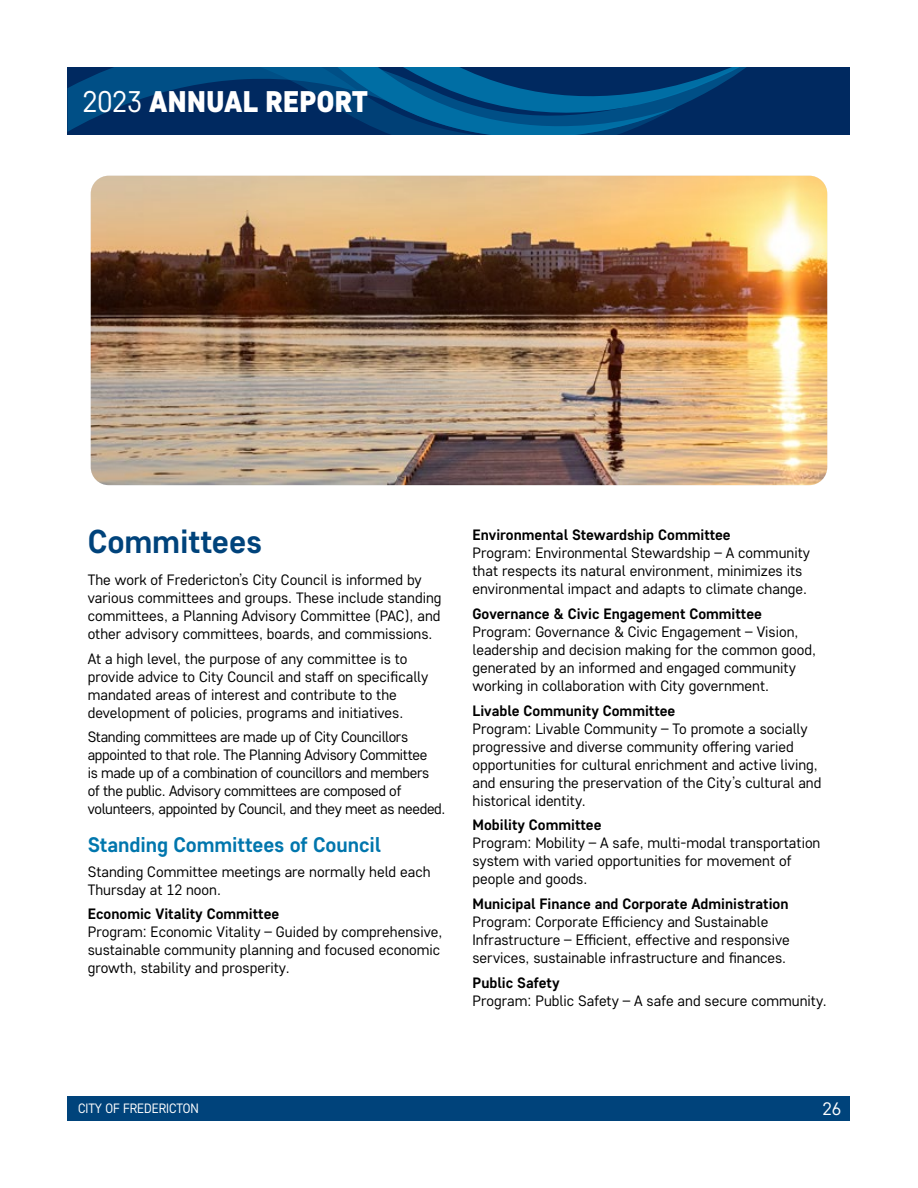
<style>
.page{position:relative;width:918px;height:1188px;background:#fff}
.page>*{position:absolute;margin:0;border:0;box-sizing:border-box;transform-origin:0 0}
.t1{font:700 33px "Core Sans D55";letter-spacing:-.005em;color:#00437b}
.t2{font:900 29.85px "Core Sans D75";letter-spacing:-.005em;color:#fff;scale:.96 1}
.t3{font:700 21px "Core Sans D55";letter-spacing:-.005em;color:#0076ad}
.t4{font:18px "Core Sans D35";color:#fff}
.t5{font:15px/18px "Core Sans D35";color:#000}
.t6{font:15px/18px "Core Sans D35";letter-spacing:-.02em;color:#000}
.t7{font:700 15px "Core Sans D55";color:#000}
.t8{font:13.5px "Core Sans D35";letter-spacing:-.005em;color:#fff;scale:.96 1}
.s1{font-family:"Core Sans D35";font-weight:400}
</style>
<div class="page">
<svg style="left:68px;top:68px;width:782px;height:67px;background:#003e74"></svg>
<div style="left:68px;top:1096px;width:782px;height:24px;background:#00437b"></div>
<img style="left:91px;top:176px;width:736px;height:309px">
<h2 class="t2" style="left:82px;top:82px;width:299px"><span class="s1">2023</span> ANNUAL REPORT</h2>
<h1 class="t1" style="left:88px;top:520px;width:176px">Committees</h1>
<p class="t5" style="left:88px;top:570px;width:355px">The work of Fredericton’s City Council is informed by various committees and groups. These include standing committees, a Planning Advisory Committee (PAC), and other advisory committees, boards, and commissions.</p>
<p class="t5" style="left:88px;top:649px;width:342px">At a high level, the purpose of any committee is to provide advice to City Council and staff on specifically mandated areas of interest and contribute to the development of policies, programs and initiatives.</p>
<p class="t6" style="left:88px;top:728px;width:359px">Standing committees are made up of City Councillors appointed to that role. The Planning Advisory Committee<br>is made up of a combination of councillors and members<br>of the public. Advisory committees are composed of volunteers, appointed by Council, and they meet as needed.</p>
<h3 class="t3" style="left:88px;top:831px;width:295px">Standing Committees of Council</h3>
<p class="t5" style="left:88px;top:862px;width:344px">Standing Committee meetings are normally held each<br>Thursday at 12 noon.</p>
<p class="t7" style="left:88px;top:904px;width:193px">Economic Vitality Committee</p>
<p class="t5" style="left:88px;top:923px;width:356px">Program: Economic Vitality – Guided by comprehensive, sustainable community planning and focused economic growth, stability and prosperity.</p>
<p class="t7" style="left:472px;top:525px;width:260px">Environmental Stewardship Committee</p>
<p class="t5" style="left:472px;top:543px;width:339px">Program: Environmental Stewardship – A community that respects its natural environment, minimizes its environmental impact and adapts to climate change.</p>
<p class="t7" style="left:472px;top:604px;width:291px">Governance &amp; Civic Engagement Committee</p>
<p class="t5" style="left:472px;top:622px;width:345px">Program: Governance &amp; Civic Engagement – Vision, leadership and decision making for the common good, generated by an informed and engaged community working in collaboration with City government.</p>
<p class="t7" style="left:472px;top:701px;width:204px">Livable Community Committee</p>
<p class="t5" style="left:472px;top:719px;width:350px">Program: Livable Community – To promote a socially progressive and diverse community offering varied opportunities for cultural enrichment and active living, and ensuring the preservation of the City’s cultural and historical identity.</p>
<p class="t7" style="left:472px;top:815px;width:131px">Mobility Committee</p>
<p class="t5" style="left:472px;top:834px;width:350px">Program: Mobility – A safe, multi-modal transportation system with varied opportunities for movement of people and goods.</p>
<p class="t7" style="left:472px;top:894px;width:318px">Municipal Finance and Corporate Administration</p>
<p class="t5" style="left:472px;top:912px;width:319px">Program: Corporate Efficiency and Sustainable<br>Infrastructure – Efficient, effective and responsive services, sustainable infrastructure and finances.</p>
<p class="t7" style="left:472px;top:973px;width:89px">Public Safety</p>
<p class="t5" style="left:472px;top:991px;width:356px">Program: Public Safety – A safe and secure community.</p>
<p class="t8" style="left:78px;top:1099px;width:127px">CITY OF FREDERICTON</p>
<p class="t4" style="left:822px;top:1097px;width:20px">26</p>
</div>
